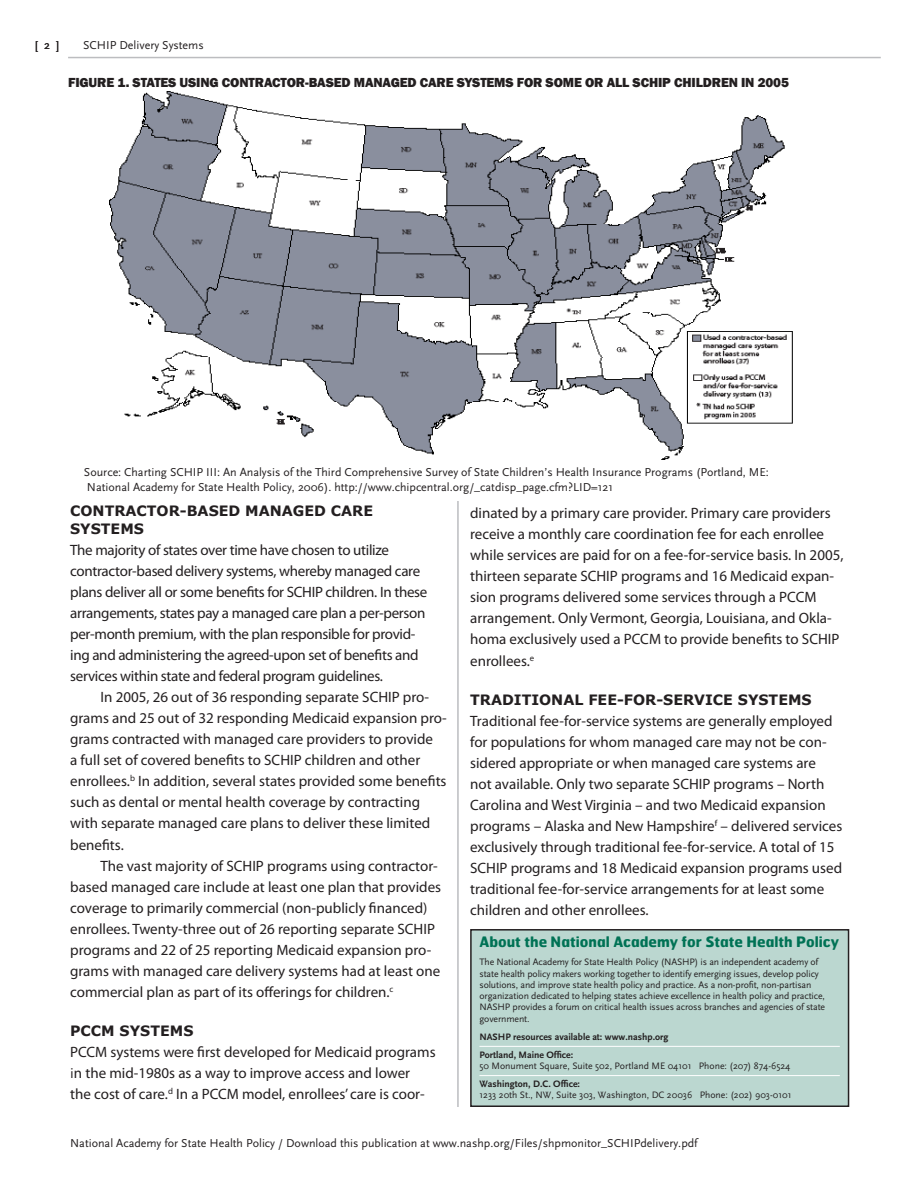
<style>
.page{position:relative;width:918px;height:1188px;background:#fff}
.page>*{position:absolute;margin:0;border:0;box-sizing:border-box;transform-origin:0 0}
._3a__text_no_indent{font:15px/21px "Myriad Pro";color:#231f20}
._3__text{font:15px/21.1px "Myriad Pro";color:#231f20}
._3a__text_no_indent-2{font:15px/21px "Myriad Pro";letter-spacing:-.02em;color:#231f20}
.t1{font:700 14.4px "Hermes";color:#007255}
._5_b_subhead{font:700 14.25px/18px "Verdana";color:#231f20}
._13__fig_hed{font:800 13.5px "Franklin Gothic";letter-spacing:-.01em;color:#231f20}
._3__text-2{font:12px "Scala Sans";color:#231f20}
._9__running_foot_hed{font:12px "Scala Sans";color:#231f20}
._7b_box_text_no_rule{font:9.75px/11.2px "Scala Sans";letter-spacing:-.01em;color:#231f20}
._7__box_text{font:9.75px/11.2px "Scala Sans";color:#231f20}
._7a__box_hed{font:700 9.75px "Scala Sans";color:#231f20}
.s1{font-family:"Scala Sans"}
.s2{font-weight:700}
</style>
<div class="page">
<hr style="left:457px;top:81px;width:1px;height:1026px;background:#bcbdc0">
<div style="left:471px;top:930px;width:378px;height:176px;background:#bbd7d0"></div>
<div style="left:470px;top:929px;width:379px;height:178px;border:2px solid #231f20"></div>
<hr style="left:479px;top:1046px;width:361px;height:1px;background:#fff">
<hr style="left:479px;top:1075px;width:361px;height:1px;background:#fff">
<div style="left:448px;top:332px;width:19px;height:169px;background:#fff"></div>
<div style="left:451px;top:81px;width:19px;height:169px;background:#fff"></div>
<img style="left:110px;top:91px;width:683px;height:369px">
<hr style="left:68px;top:57px;width:813px;height:1px;background:#bcbdc0">
<p class="_9__running_foot_hed" style="left:35px;top:39px;width:4px">[</p>
<p class="_9__running_foot_hed" style="left:83px;top:39px;width:122px">SCHIP Delivery Systems</p>
<p class="_9__running_foot_hed" style="left:56px;top:39px;width:4px">]</p>
<p class="_13__fig_hed" style="left:68px;top:74px;width:722px">FIGURE 1. STATES USING CONTRACTOR-BASED MANAGED CARE SYSTEMS FOR SOME OR ALL SCHIP CHILDREN IN 2005</p>
<p class="_3__text-2" style="left:84px;top:465px;width:686px">Source: Charting SCHIP III: An Analysis of the Third Comprehensive Survey of State Children’s Health Insurance Programs (Portland, ME:</p>
<p class="_3__text-2" style="left:87px;top:480px;width:525px">N ational Academy for State Health Policy, 2006). http://www.chipcentral.org/_catdisp_page.cfm?LID=1 21</p>
<p class="_5_b_subhead" style="left:70px;top:501px;width:304px">CONTRACTOR-BASED MANAGED CARE<br>SYSTEMS</p>
<p class="_3a__text_no_indent-2" style="left:70px;top:539px;width:359px">The majority of states over time have chosen to utilize contractor-based delivery systems, whereby managed care plans deliver all or some benefits for SCHIP children. In these arrangements, states pay a managed care plan a per-person per-month premium, with the plan responsible for provid&shy;ing and administering the agreed-upon set of benefits and services within state and federal program guidelines.</p>
<p class="_3__text" style="left:70px;top:686px;width:378px;text-indent:30px">In 2005, 26 out of 36 responding separate SCHIP pro&shy;grams and 25 out of 32 responding Medicaid expansion pro&shy;grams contracted with managed care providers to provide<br>a full set of covered benefits to SCHIP children and other enrollees.<sup>b</sup> In addition, several states provided some benefits such as dental or mental health coverage by contracting with separate managed care plans to deliver these limited benefits.</p>
<p class="_3__text" style="left:70px;top:855px;width:373px;text-indent:30px">The vast majority of SCHIP programs using contractor&shy;based managed care include at least one plan that provides coverage to primarily commercial (non-publicly financed) enrollees. Twenty-three out of 26 reporting separate SCHIP programs and 22 of 25 reporting Medicaid expansion pro&shy;grams with managed care delivery systems had at least one commercial plan as part of its offerings for children.<sup>c</sup></p>
<p class="_5_b_subhead" style="left:70px;top:1021px;width:125px">PCCM SYSTEMS</p>
<p class="_3a__text_no_indent" style="left:70px;top:1041px;width:367px">PCCM systems were first developed for Medicaid programs <span class="s1">i</span>n the mid-1980s as a way to improve access and lower<br>the cost of care.<sup>d</sup> In a PCCM model, enrollees’ care is coor-</p>
<p class="_3a__text_no_indent" style="left:470px;top:502px;width:375px">dinated by a primary care provider. Primary care providers receive a monthly care coordination fee for each enrollee while services are paid for on a fee-for-service basis. In 2005, thirteen separate SCHIP programs and 16 Medicaid expan&shy;sion programs delivered some services through a PCCM arrangement. Only Vermont, Georgia, Louisiana, and Okla&shy;homa exclusively used a PCCM to provide benefits to SCHIP enrollees.<sup>e</sup></p>
<p class="_5_b_subhead" style="left:470px;top:690px;width:343px">TRADITIONAL FEE-FOR-SERVICE SYSTEMS</p>
<p class="_3a__text_no_indent" style="left:470px;top:710px;width:374px">Traditional fee-for-service systems are generally employed for populations for whom managed care may not be con&shy;sidered appropriate or when managed care systems are<br>not available. Only two separate SCHIP programs – North Carolina and West Virginia – and two Medicaid expansion programs – Alaska and New Hampshire<sup>f</sup> – delivered services exclusively through traditional fee-for-service. A total of 15<br>SCHIP programs and 18 Medicaid expansion programs used traditional fee-for-service arrangements for at least some children and other enrollees.</p>
<p class="t1" style="left:479px;top:933px;width:361px">About the National Academy for State Health Policy</p>
<p class="_7b_box_text_no_rule" style="left:479px;top:957px;width:347px">The N ational Academy for State Health Policy (NASHP) is an independent academy of state health policy makers working together to identify emerging issues, develop policy solutions, and improve state health policy and practice. As a non-profit, non-partisan organization dedicated to helping states achieve excellence in health policy and practice, NASHP provides a forum on critical health issues across branches and agencies of state government.</p>
<p class="_7a__box_hed" style="left:479px;top:1031px;width:8px">NASHP</p>
<p class="_7a__box_hed" style="left:513px;top:1031px;width:157px">resources available at: www.nashp.org</p>
<p class="_7__box_text" style="left:479px;top:1049px;width:312px"><span class="s2">Portland, M aine Office:<br></span>50 Monument Square, Suite 502, Portland ME 041 01 Phone: (207) 874-6524</p>
<p class="_7__box_text" style="left:479px;top:1078px;width:312px"><span class="s2">Washington, D.C. Office:<br></span>1 233 20th St., NW, Suite 303, Washington, DC 20036 Phone: (202) 903-01 01</p>
<p class="_9__running_foot_hed" style="left:70px;top:1137px;width:629px">N ational Academy for State Health Policy / Download this publication at www.nashp.org/Files/shpmonitor_SCHIPdelivery.pdf</p>
</div>
